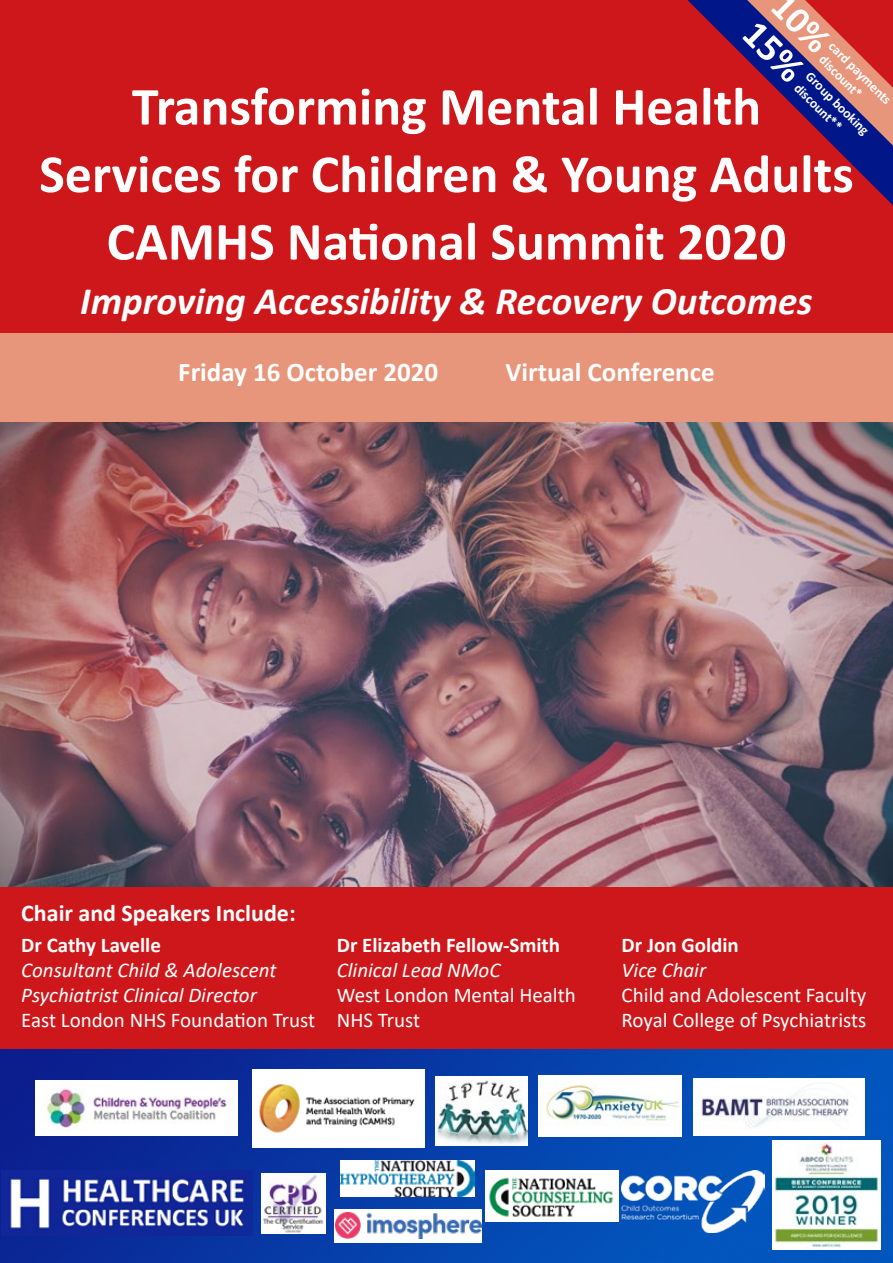
<style>
.page{position:relative;width:893px;height:1263px;background:#fff}
.page>*{position:absolute;margin:0;border:0;box-sizing:border-box;transform-origin:0 0}
.t1{font:700 54px/67.5px "Calibri";color:#fff;text-align:center}
.t2{font:italic 700 39px "Calibri";color:#fff}
.t3{font:700 27px "Calibri";color:#fff}
.t4{font:700 24px "Calibri";color:#fff}
.t5{font:21px/25.2px "Calibri";color:#fff}
.t6{font:italic 21px/25.2px "Calibri";color:#fff}
.t7{font:700 21px "Calibri";color:#fff}
.t8{font:700 13.5px/16.2px "Calibri";color:#fff}
</style>
<div class="page">
<img style="left:0;top:422px;width:893px;height:465px">
<div style="left:0;top:0;width:893px;height:416px;background:#cd171a"></div>
<div style="left:0;top:333px;width:893px;height:89px;background:#e7967b"></div>
<div style="left:0;top:887px;width:893px;height:163px;background:#cd171a"></div>
<img style="left:0;top:1050px;width:893px;height:213px">
<img style="left:1px;top:1171px;width:252px;height:65px">
<img style="left:261px;top:1173px;width:64px;height:60px">
<img style="left:485px;top:1170px;width:134px;height:51px">
<img style="left:341px;top:1161px;width:133px;height:35px">
<img style="left:35px;top:1081px;width:202px;height:55px">
<img style="left:253px;top:1070px;width:171px;height:77px">
<img style="left:693px;top:1078px;width:171px;height:57px">
<img style="left:436px;top:1076px;width:91px;height:69px">
<img style="left:539px;top:1075px;width:143px;height:62px">
<img style="left:772px;top:1141px;width:109px;height:108px">
<img style="left:622px;top:1170px;width:143px;height:63px">
<div style="left:334px;top:1209px;width:148px;height:34px;background:#fff"></div>
<img style="left:336px;top:1213px;width:146px;height:25px">
<svg style="left:687px;top:0;width:206px;height:206px"></svg>
<p class="t8" style="left:837px;top:38px;width:84px;rotate:45deg">card payments discount*</p>
<p class="t8" style="left:837px;top:44px;width:84px;rotate:45deg">card payments discount*</p>
<p class="t8" style="left:814px;top:68px;width:85px;rotate:45deg">Group booking discount**</p>
<p class="t8" style="left:814px;top:74px;width:85px;rotate:45deg">Group booking discount**</p>
<h1 class="t1" style="left:39px;top:72px;width:816px">Transforming Mental Health<br>Services for Children &amp; Young Adults<br>CAMHS National Summit 2020</h1>
<h2 class="t2" style="left:80px;top:274px;width:734px">Improving Accessibility &amp; Recovery Outcomes</h2>
<p class="t3" style="left:178px;top:353px;width:262px">Friday 16 October 2020</p>
<p class="t3" style="left:505px;top:353px;width:211px">Virtual Conference</p>
<p class="t4" style="left:21px;top:896px;width:276px">Chair and Speakers Include:</p>
<p class="t7" style="left:21px;top:930px;width:141px">Dr Cathy Lavelle</p>
<p class="t6" style="left:21px;top:956px;width:257px">Consultant Child &amp; Adolescent<br>Psychiatrist Clinical Director</p>
<p class="t5" style="left:21px;top:1007px;width:295px">East London NHS Foundation Trust</p>
<p class="t7" style="left:337px;top:930px;width:225px">Dr Elizabeth Fellow-Smith</p>
<p class="t6" style="left:337px;top:956px;width:165px">Clinical Lead NMoC</p>
<p class="t5" style="left:337px;top:982px;width:241px">West London Mental Health<br>NHS Trust</p>
<p class="t7" style="left:622px;top:930px;width:119px">Dr Jon Goldin</p>
<p class="t6" style="left:622px;top:956px;width:86px">Vice Chair</p>
<p class="t5" style="left:622px;top:982px;width:246px">Child and Adolescent Faculty<br>Royal College of Psychiatrists</p>
</div>
